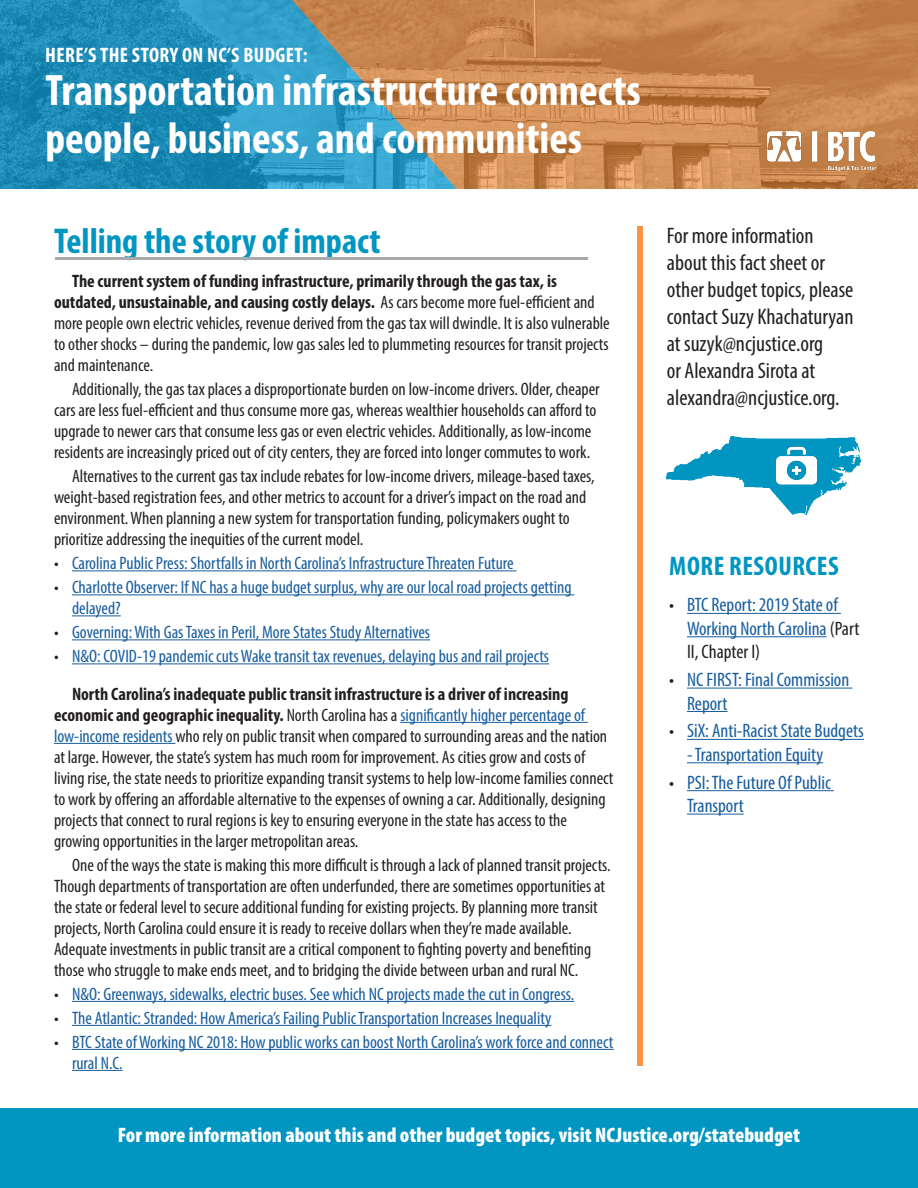
<style>
.page{position:relative;width:918px;height:1188px;background:#fff}
.page>*{position:absolute;margin:0;border:0;box-sizing:border-box;transform-origin:0 0}
.t1{font:700 condensed 44.25px "Myriad Pro";color:#fff}
.t2{font:700 condensed 36px "Myriad Pro";color:#0096c1}
.t3{font:700 condensed 27px "Myriad Pro";letter-spacing:.02em;color:#0096c1}
.t4{font:condensed 22.5px/27px "Myriad Pro";color:#231f20}
.t5{font:900 condensed 21px "Myriad Pro";color:#fff}
.t6{font:700 condensed 21px "Myriad Pro";letter-spacing:.02em;color:#fff}
.t7{font:condensed 19.5px/23.4px "Myriad Pro";color:#175d9e}
.t8{font:condensed 18px/21px "Myriad Pro";color:#231f20}
.t9{font:condensed 18px/21px "Myriad Pro";color:#175d9e}
.s1{font-weight:700}
.s2{color:#231f20}
.s3{color:#175d9e}
</style>
<div class="page">
<div style="left:0;top:1109px;width:918px;height:79px;background:#0096c1"></div>
<svg style="left:0;top:0;width:291px;height:189px;background:#1e8db8"></svg>
<svg style="left:291px;top:0;width:627px;height:189px;background:#b38a5f"></svg>
<img style="left:765px;top:128px;width:114px;height:44px">
<div style="left:637px;top:226px;width:6px;height:840px;background:#f79342"></div>
<hr style="left:56px;top:258px;width:532px;height:2px;background:#a8a9ad">
<img style="left:667px;top:436px;width:194px;height:79px">
<hr style="left:72px;top:570px;width:445px;height:1px;background:#175d9e">
<hr style="left:72px;top:594px;width:502px;height:1px;background:#175d9e">
<hr style="left:72px;top:615px;width:49px;height:1px;background:#175d9e">
<hr style="left:72px;top:639px;width:358px;height:1px;background:#175d9e">
<hr style="left:72px;top:663px;width:477px;height:1px;background:#175d9e">
<hr style="left:400px;top:722px;width:188px;height:1px;background:#175d9e">
<hr style="left:54px;top:743px;width:121px;height:1px;background:#175d9e">
<hr style="left:72px;top:1001px;width:502px;height:1px;background:#175d9e">
<hr style="left:72px;top:1025px;width:479px;height:1px;background:#175d9e">
<hr style="left:72px;top:1049px;width:542px;height:1px;background:#175d9e">
<hr style="left:72px;top:1070px;width:51px;height:1px;background:#175d9e">
<hr style="left:687px;top:613px;width:154px;height:1px;background:#175d9e">
<hr style="left:687px;top:636px;width:140px;height:1px;background:#175d9e">
<hr style="left:687px;top:688px;width:165px;height:1px;background:#175d9e">
<hr style="left:687px;top:711px;width:41px;height:1px;background:#175d9e">
<hr style="left:687px;top:739px;width:177px;height:1px;background:#175d9e">
<hr style="left:687px;top:762px;width:136px;height:1px;background:#175d9e">
<hr style="left:687px;top:790px;width:147px;height:1px;background:#175d9e">
<hr style="left:687px;top:814px;width:57px;height:1px;background:#175d9e">
<img style="left:776px;top:446px;width:41px;height:40px">
<p class="t6" style="left:45px;top:42px;width:264px">HERE’S THE STORY ON NC’S BUDGET:</p>
<p class="t1" style="left:45px;top:62px;width:597px">Transportation infrastructure connects</p>
<p class="t1" style="left:45px;top:110px;width:538px">people, business, and communities</p>
<p class="t2" style="left:54px;top:218px;width:328px">Telling the story of impact</p>
<p class="t4" style="left:667px;top:221px;width:188px">For more information about this fact sheet or other budget topics, please contact Suzy Khachaturyan at suzyk@ncjustice.org<br>or Alexandra Sirota at alexandra@ncjustice.org.</p>
<p class="t8" style="left:54px;top:270px;width:557px;text-indent:18px"><span class="s1">The current system of funding infrastructure, primarily through the gas tax, is outdated, unsustainable, and causing costly delays.</span> As cars become more fuel-efficient and more people own electric vehicles, revenue derived from the gas tax will dwindle. It is also vulnerable to other shocks – during the pandemic, low gas sales led to plummeting resources for transit projects and maintenance.</p>
<p class="t8" style="left:54px;top:378px;width:547px;text-indent:18px">Additionally, the gas tax places a disproportionate burden on low-income drivers. Older, cheaper cars are less fuel-efficient and thus consume more gas, whereas wealthier households can afford to upgrade to newer cars that consume less gas or even electric vehicles. Additionally, as low-income residents are increasingly priced out of city centers, they are forced into longer commutes to work.</p>
<p class="t8" style="left:54px;top:465px;width:542px;text-indent:18px">Alternatives to the current gas tax include rebates for low-income drivers, mileage-based taxes, weight-based registration fees, and other metrics to account for a driver’s impact on the road and environment. When planning a new system for transportation funding, policymakers ought to prioritize addressing the inequities of the current model.</p>
<p class="t9" style="left:54px;top:552px;width:461px"><span class="s2">•</span> Carolina Public Press: Shortfalls in North Carolina’s Infrastructure Threaten Future</p>
<p class="t9" style="left:72px;top:576px;width:501px;text-indent:-18px"><span class="s2">•</span> Charlotte Observer: If NC has a huge budget surplus, why are our local road projects getting delayed?</p>
<p class="t9" style="left:54px;top:621px;width:378px"><span class="s2">•</span> Governing: With Gas Taxes in Peril, More States Study Alternatives</p>
<p class="t9" style="left:54px;top:645px;width:497px"><span class="s2">•</span> N&amp;O: COVID-19 pandemic cuts Wake transit tax revenues, delaying bus and rail projects</p>
<p class="t8" style="left:54px;top:683px;width:561px;text-indent:18px"><span class="s1">North Carolina’s inadequate public transit infrastructure is a driver of increasing economic and geographic inequality.</span> North Carolina has a <span class="s3">significantly higher percentage of low-income residents</span> who rely on public transit when compared to surrounding areas and the nation at large. However, the state’s system has much room for improvement. As cities grow and costs of living rise, the state needs to prioritize expanding transit systems to help low-income families connect to work by offering an affordable alternative to the expenses of owning a car. Additionally, designing projects that connect to rural regions is key to ensuring everyone in the state has access to the growing opportunities in the larger metropolitan areas.</p>
<p class="t8" style="left:54px;top:854px;width:558px;text-indent:18px">One of the ways the state is making this more difficult is through a lack of planned transit projects.<br>Though departments of transportation are often underfunded, there are sometimes opportunities at the state or federal level to secure additional funding for existing projects. By planning more transit projects, North Carolina could ensure it is ready to receive dollars when they’re made available.<br>Adequate investments in public transit are a critical component to fighting poverty and benefiting those who struggle to make ends meet, and to bridging the divide between urban and rural NC.</p>
<p class="t9" style="left:54px;top:983px;width:522px"><span class="s2">•</span> N&amp;O: Greenways, sidewalks, electric buses. See which NC projects made the cut in Congress.</p>
<p class="t9" style="left:54px;top:1007px;width:499px"><span class="s2">•</span> The Atlantic: Stranded: How America’s Failing Public Transportation Increases Inequality</p>
<p class="t9" style="left:72px;top:1031px;width:543px;text-indent:-18px"><span class="s2">•</span> BTC State of Working NC 2018: How public works can boost North Carolina’s work force and connect rural N.C.</p>
<p class="t3" style="left:669px;top:549px;width:171px">MORE RESOURCES</p>
<p class="t7" style="left:687px;top:593px;width:174px;text-indent:-18px"><span class="s2">•</span> BTC Report: 2019 State of<br>Working North Carolina <span class="s2">(Part<br>II, Chapter I)</span></p>
<p class="t7" style="left:687px;top:668px;width:164px;text-indent:-18px"><span class="s2">•</span> NC FIRST: Final Commission<br>Report</p>
<p class="t7" style="left:669px;top:719px;width:196px"><span class="s2">•</span> SiX: Anti-Racist State Budgets</p>
<p class="t7" style="left:687px;top:742px;width:138px">- Transportation Equity</p>
<p class="t7" style="left:687px;top:770px;width:145px;text-indent:-18px"><span class="s2">•</span> PSI: The Future Of Public<br>Transport</p>
<p class="t5" style="left:118px;top:1121px;width:684px">For more information about this and other budget topics, visit NCJustice.org/statebudget</p>
</div>
